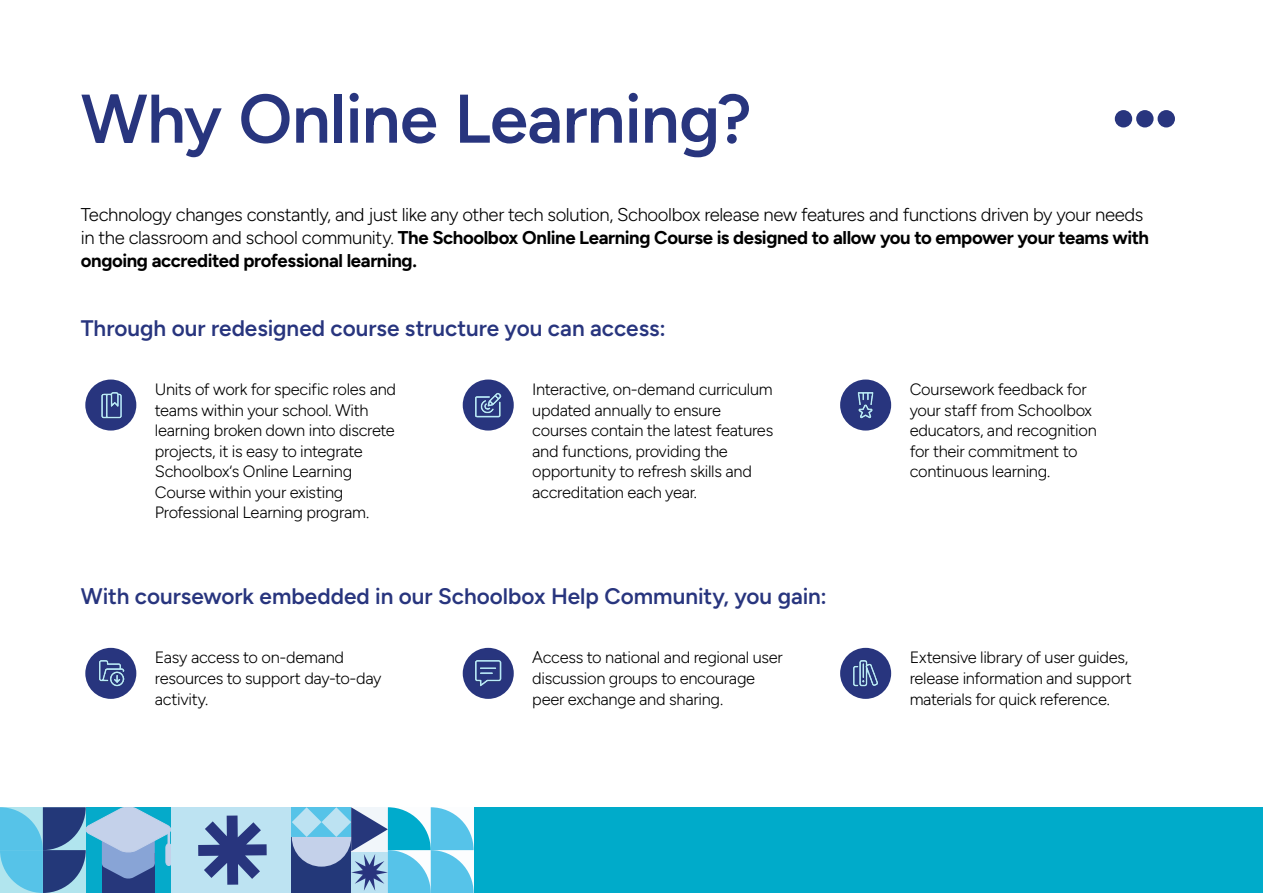
<style>
.page{position:relative;width:1263px;height:893px;background:#fff}
.page>*{position:absolute;margin:0;border:0;box-sizing:border-box;transform-origin:0 0}
.t1{font:600 68.7px "Figtree";letter-spacing:-.01em;color:#28357e}
.t2{font:600 22.5px "Figtree";color:#28357e}
.t3{font:300 18.45px/23.1px "Figtree";letter-spacing:-.02em;color:#000}
.t4{font:300 16.5px/20.5px "Figtree";letter-spacing:-.02em;color:#000}
.s1{font-weight:700}
</style>
<div class="page">
<div style="left:474px;top:807px;width:789px;height:86px;background:#00abca"></div>
<svg style="left:0;top:807px;width:172px;height:86px"></svg>
<div style="left:172px;top:807px;width:120px;height:86px;background:#bde3f2"></div>
<svg style="left:198px;top:815px;width:69px;height:70px"></svg>
<svg style="left:292px;top:807px;width:182px;height:86px"></svg>
<div style="left:1115px;top:110px;width:17px;height:17px;background:#28357e;border-radius:50%"></div>
<div style="left:1136px;top:110px;width:17px;height:17px;background:#28357e;border-radius:50%"></div>
<div style="left:1157px;top:110px;width:18px;height:17px;background:#28357e;border-radius:50%"></div>
<div style="left:85px;top:379px;width:51px;height:52px;background:#28357e;border-radius:50%"></div>
<div style="left:85px;top:648px;width:51px;height:51px;background:#28357e;border-radius:50%"></div>
<div style="left:463px;top:379px;width:51px;height:52px;background:#28357e;border-radius:50%"></div>
<div style="left:463px;top:648px;width:51px;height:51px;background:#28357e;border-radius:50%"></div>
<div style="left:840px;top:379px;width:51px;height:52px;background:#28357e;border-radius:50%"></div>
<div style="left:840px;top:648px;width:51px;height:51px;background:#28357e;border-radius:50%"></div>
<img style="left:101px;top:392px;width:21px;height:26px">
<img style="left:99px;top:660px;width:26px;height:27px">
<img style="left:475px;top:393px;width:26px;height:25px">
<img style="left:475px;top:660px;width:26px;height:27px">
<img style="left:857px;top:392px;width:17px;height:26px">
<img style="left:853px;top:660px;width:25px;height:27px">
<p class="t1" style="left:81px;top:78px;width:672px">Why Online Learning?</p>
<p class="t3" style="left:81px;top:203px;width:1070px">Technology changes constantly, and just like any other tech solution, Schoolbox release new features and functions driven by your needs in the classroom and school community. <span class="s1">The Schoolbox Online Learning Course is designed to allow you to empower your teams with ongoing accredited professional learning.</span></p>
<p class="t2" style="left:81px;top:315px;width:586px">Through our redesigned course structure you can access:</p>
<p class="t4" style="left:155px;top:379px;width:243px">Units of work for specific roles and teams within your school. With learning broken down into discrete projects, it is easy to integrate<br>Schoolbox‘s Online Learning<br>Course within your existing<br>Professional Learning program.</p>
<p class="t4" style="left:532px;top:379px;width:243px">Interactive, on-demand curriculum updated annually to ensure courses contain the latest features and functions, providing the opportunity to refresh skills and accreditation each year.</p>
<p class="t2" style="left:81px;top:583px;width:748px">With coursework embedded in our Schoolbox Help Community, you gain:</p>
<p class="t4" style="left:155px;top:647px;width:228px">Easy access to on-demand resources to support day-to-day activity.</p>
<p class="t4" style="left:532px;top:647px;width:252px">Access to national and regional user discussion groups to encourage peer exchange and sharing.</p>
<p class="t4" style="left:910px;top:379px;width:189px">Coursework feedback for your staff from Schoolbox educators, and recognition for their commitment to continuous learning.</p>
<p class="t4" style="left:910px;top:647px;width:224px">Extensive library of user guides, release information and support materials for quick reference.</p>
</div>
